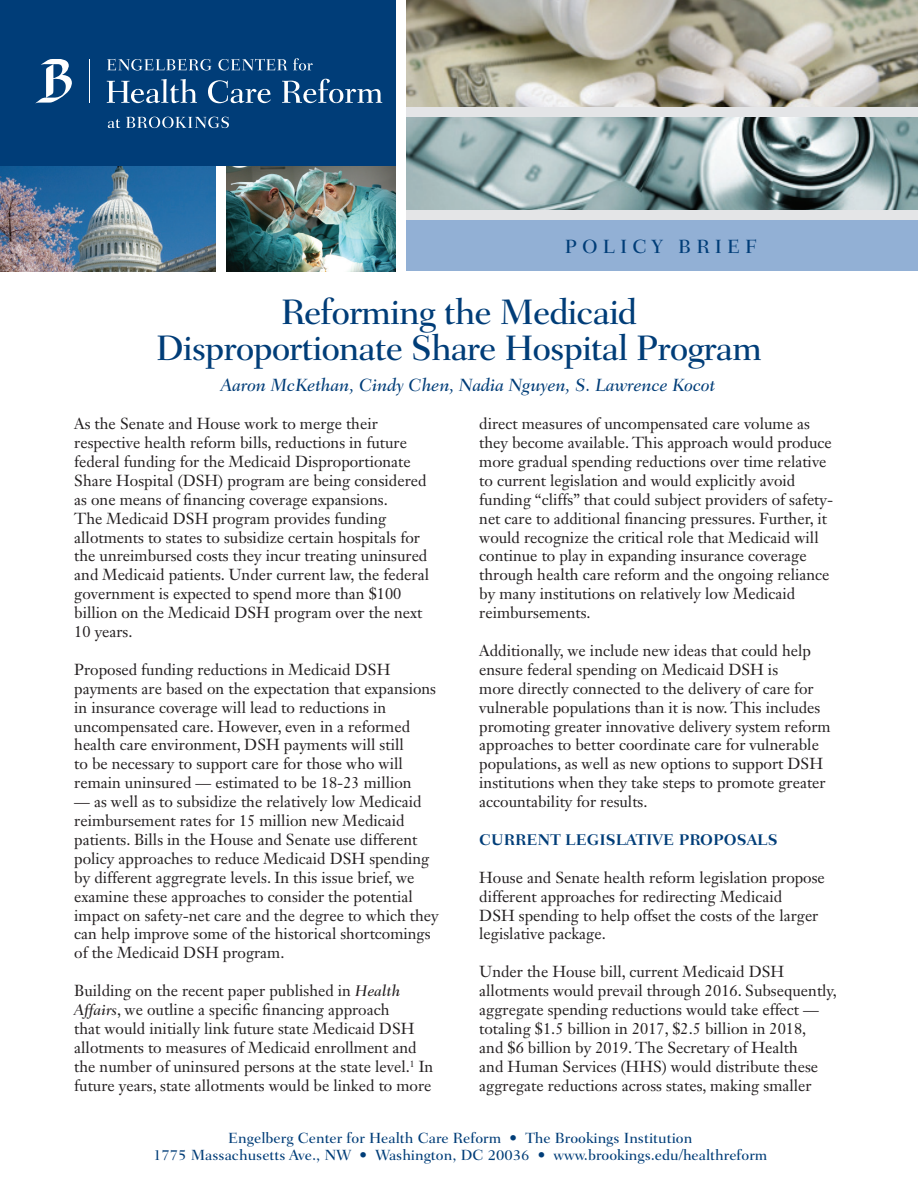
<style>
.page{position:relative;width:918px;height:1188px;background:#fff}
.page>*{position:absolute;margin:0;border:0;box-sizing:border-box;transform-origin:0 0}
.NEW_MAIN_HEADLINE{font:500 36px "Fairfield LT Std";letter-spacing:-.03em;color:#003d78}
.t1{font:500 19.5px "Fairfield LT Std";letter-spacing:.26em;color:#003d78}
.COV___title__adjust{font:italic 500 18px "Fairfield LT Std";letter-spacing:-.01em;color:#003d78}
.t2{font:15.75px/18.9px "Janson Text LT Std";color:#231f20}
.t3{font:700 15.75px "Fairfield LT Std";color:#003d78}
.t4{font:500 15px "Fairfield LT Std";color:#003d78}
.s1{font-family:"Fairfield LT Std";font-weight:500;font-style:italic}
</style>
<div class="page">
<img style="left:406px;top:0;width:512px;height:107px">
<img style="left:406px;top:117px;width:512px;height:93px">
<div style="left:0;top:0;width:398px;height:271px;background:#003d78"></div>
<div style="left:399px;top:213px;width:519px;height:58px;background:#92b0d5"></div>
<svg style="left:107px;top:59px;width:104px;height:12px"></svg>
<svg style="left:218px;top:59px;width:69px;height:12px"></svg>
<svg style="left:293px;top:58px;width:20px;height:12px"></svg>
<svg style="left:107px;top:79px;width:90px;height:24px"></svg>
<svg style="left:208px;top:80px;width:63px;height:23px"></svg>
<svg style="left:282px;top:79px;width:100px;height:24px"></svg>
<svg style="left:108px;top:119px;width:12px;height:9px"></svg>
<svg style="left:126px;top:117px;width:103px;height:11px"></svg>
<hr style="left:89px;top:59px;width:1px;height:44px;background:#fff">
<svg style="left:36px;top:59px;width:36px;height:44px"></svg>
<div style="left:401px;top:107px;width:517px;height:10px;background:#e4e5e7"></div>
<div style="left:405px;top:210px;width:513px;height:10px;background:#e4e5e7"></div>
<img style="left:226px;top:166px;width:170px;height:105px">
<img style="left:0;top:166px;width:216px;height:105px">
<div style="left:396px;top:0;width:9px;height:279px;background:#fff"></div>
<div style="left:216px;top:166px;width:9px;height:107px;background:#fff"></div>
<p class="t1" style="left:565px;top:236px;width:194px">POLICY BRIEF</p>
<p class="NEW_MAIN_HEADLINE" style="left:281px;top:291px;width:358px">Reforming the Medicaid</p>
<p class="NEW_MAIN_HEADLINE" style="left:156px;top:327px;width:608px">Disproportionate Share Hospital Program</p>
<p class="COV___title__adjust" style="left:221px;top:375px;width:496px">Aaron McKethan, Cindy Chen, Nadia Nguyen, S. Lawrence Kocot</p>
<p class="t2" style="left:74px;top:414px;width:356px">As the Senate and House work to merge their respective health reform bills, reductions in future federal funding for the Medicaid Disproportionate Share Hospital (DSH) program are being considered as one means of financing coverage expansions.<br>The Medicaid DSH program provides funding allotments to states to subsidize certain hospitals for the unreimbursed costs they incur treating uninsured and Medicaid patients. Under current law, the federal government is expected to spend more than $100 billion on the Medicaid DSH program over the next 10 years.</p>
<p class="t2" style="left:74px;top:660px;width:363px">Proposed funding reductions in Medicaid DSH payments are based on the expectation that expansions in insurance coverage will lead to reductions in uncompensated care. However, even in a reformed health care environment, DSH payments will still<br>to be necessary to support care for those who will remain uninsured — estimated to be 18-23 million</p>
<p class="t2" style="left:74px;top:792px;width:366px">— as well as to subsidize the relatively low Medicaid reimbursement rates for 15 million new Medicaid patients. Bills in the House and Senate use different policy approaches to reduce Medicaid DSH spending by different aggregrate levels. In this issue brief, we examine these approaches to consider the potential impact on safety-net care and the degree to which they can help improve some of the historical shortcomings of the Medicaid DSH program.</p>
<p class="t2" style="left:74px;top:981px;width:361px">Building on the recent paper published in <span class="s1">Health Affairs</span>, we outline a specific financing approach<br>that would initially link future state Medicaid DSH allotments to measures of Medicaid enrollment and the number of uninsured persons at the state level.<sup>1</sup> In future years, state allotments would be linked to more</p>
<p class="t2" style="left:479px;top:414px;width:356px">direct measures of uncompensated care volume as they become available. This approach would produce more gradual spending reductions over time relative to current legislation and would explicitly avoid funding “cliffs” that could subject providers of safety&shy;net care to additional financing pressures. Further, it would recognize the critical role that Medicaid will continue to play in expanding insurance coverage through health care reform and the ongoing reliance by many institutions on relatively low Medicaid reimbursements.</p>
<p class="t2" style="left:479px;top:641px;width:353px">Additionally, we include new ideas that could help ensure federal spending on Medicaid DSH is<br>more directly connected to the delivery of care for vulnerable populations than it is now. This includes promoting greater innovative delivery system reform approaches to better coordinate care for vulnerable populations, as well as new options to support DSH institutions when they take steps to promote greater accountability for results.</p>
<p class="t3" style="left:479px;top:831px;width:300px">CURRENT LEGISLATIVE PROPOSALS</p>
<p class="t2" style="left:479px;top:868px;width:347px">House and Senate health reform legislation propose different approaches for redirecting Medicaid<br>DSH spending to help offset the costs of the larger legislative package.</p>
<p class="t2" style="left:479px;top:962px;width:359px">Under the House bill, current Medicaid DSH allotments would prevail through 2016. Subsequently, aggregate spending reductions would take effect — totaling $1.5 billion in 2017, $2.5 billion in 2018,<br>and $6 billion by 2019. The Secretary of Health<br>and Human Services (HHS) would distribute these aggregate reductions across states, making smaller</p>
<p class="t4" style="left:228px;top:1130px;width:466px">Engelberg Center for Health Care Reform • The Brookings Institution</p>
<p class="t4" style="left:153px;top:1146px;width:616px">1775 Massachusetts Ave., NW • Washington, DC 20036 • www.brookings.edu/healthreform</p>
</div>
